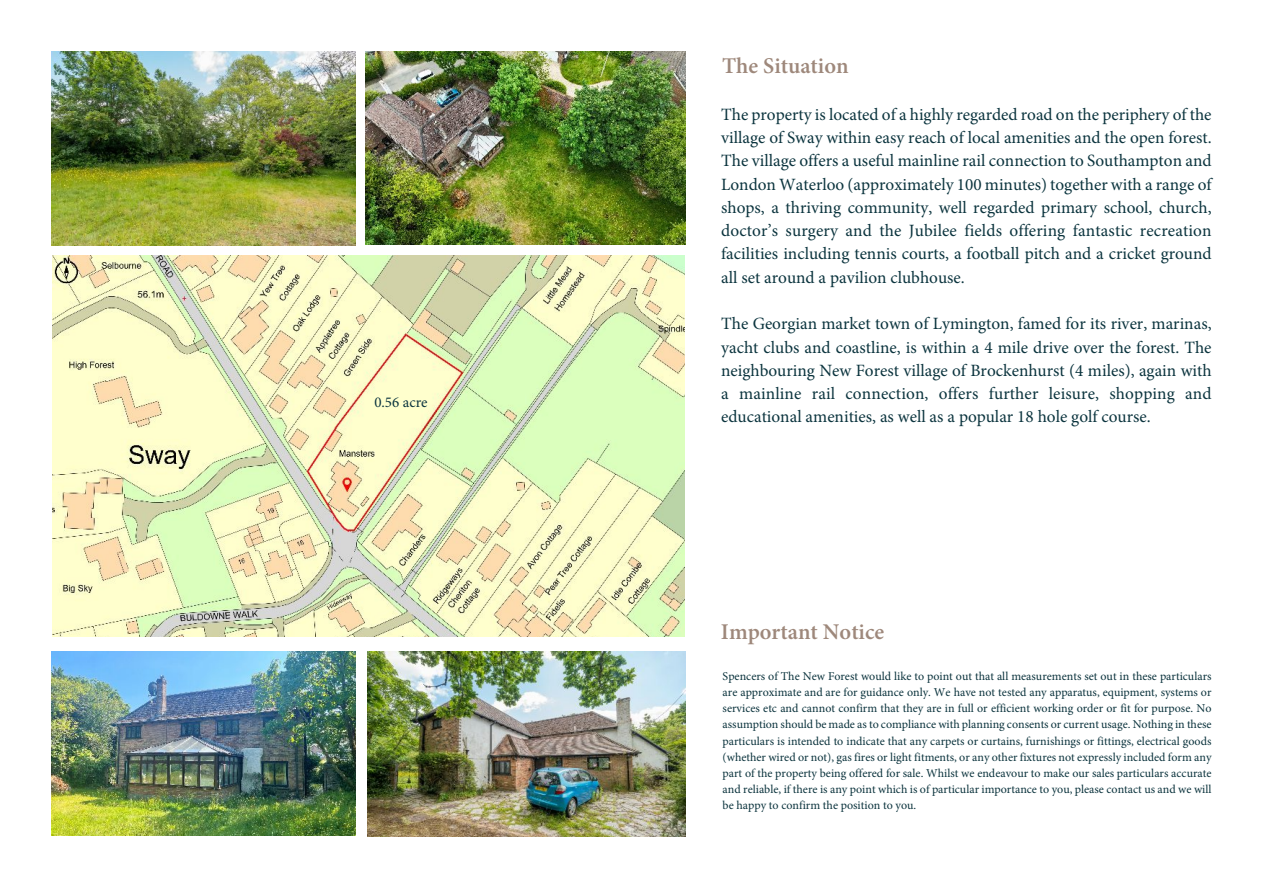
<style>
.page{position:relative;width:1263px;height:893px;background:#fff}
.page>*{position:absolute;margin:0;border:0;box-sizing:border-box;transform-origin:0 0}
.t1{font:600 22.5px "Minion Pro";color:#9e887b}
.t2{font:17.25px/23.2px "Minion Pro";color:#0b343e;text-align:justify}
.t3{font:15px "Minion Pro";color:#0b343e}
.t4{font:12px/16.2px "Minion Pro";color:#0b333d;text-align:justify}
</style>
<div class="page">
<img style="left:367px;top:651px;width:318px;height:185px">
<img style="left:52px;top:255px;width:632px;height:381px">
<img style="left:366px;top:52px;width:320px;height:192px">
<img style="left:51px;top:51px;width:304px;height:194px">
<img style="left:51px;top:651px;width:305px;height:185px">
<p class="t3" style="left:374px;top:396px;width:55px">0.56 acre</p>
<h1 class="t1" style="left:722px;top:57px;width:128px">The Situation</h1>
<p class="t2" style="left:721px;top:104px;width:492px">The property is located of a highly regarded road on the periphery of the village of Sway within easy reach of local amenities and the open forest.<br>The village offers a useful mainline rail connection to Southampton and London Waterloo (approximately 100 minutes) together with a range of shops, a thriving community, well regarded primary school, church, doctor’s surgery and the Jubilee fields offering fantastic recreation facilities including tennis courts, a football pitch and a cricket ground all set around a pavilion clubhouse.</p>
<p class="t2" style="left:721px;top:314px;width:492px">The Georgian market town of Lymington, famed for its river, marinas, yacht clubs and coastline, is within a 4 mile drive over the forest. The neighbouring New Forest village of Brockenhurst (4 miles), again with a mainline rail connection, offers further leisure, shopping and educational amenities, as well as a popular 18 hole golf course.</p>
<h1 class="t1" style="left:721px;top:623px;width:165px">Important Notice</h1>
<p class="t4" style="left:723px;top:669px;width:490px">Spencers of The New Forest would like to point out that all measurements set out in these particulars are approximate and are for guidance only. We have not tested any apparatus, equipment, systems or services etc and cannot confirm that they are in full or efficient working order or fit for purpose. No assumption should be made as to compliance with planning consents or current usage. Nothing in these particulars is intended to indicate that any carpets or curtains, furnishings or fittings, electrical goods (whether wired or not), gas fires or light fitments, or any other fixtures not expressly included form any part of the property being offered for sale. Whilst we endeavour to make our sales particulars accurate and reliable, if there is any point which is of particular importance to you, please contact us and we will be happy to confirm the position to you.</p>
</div>
